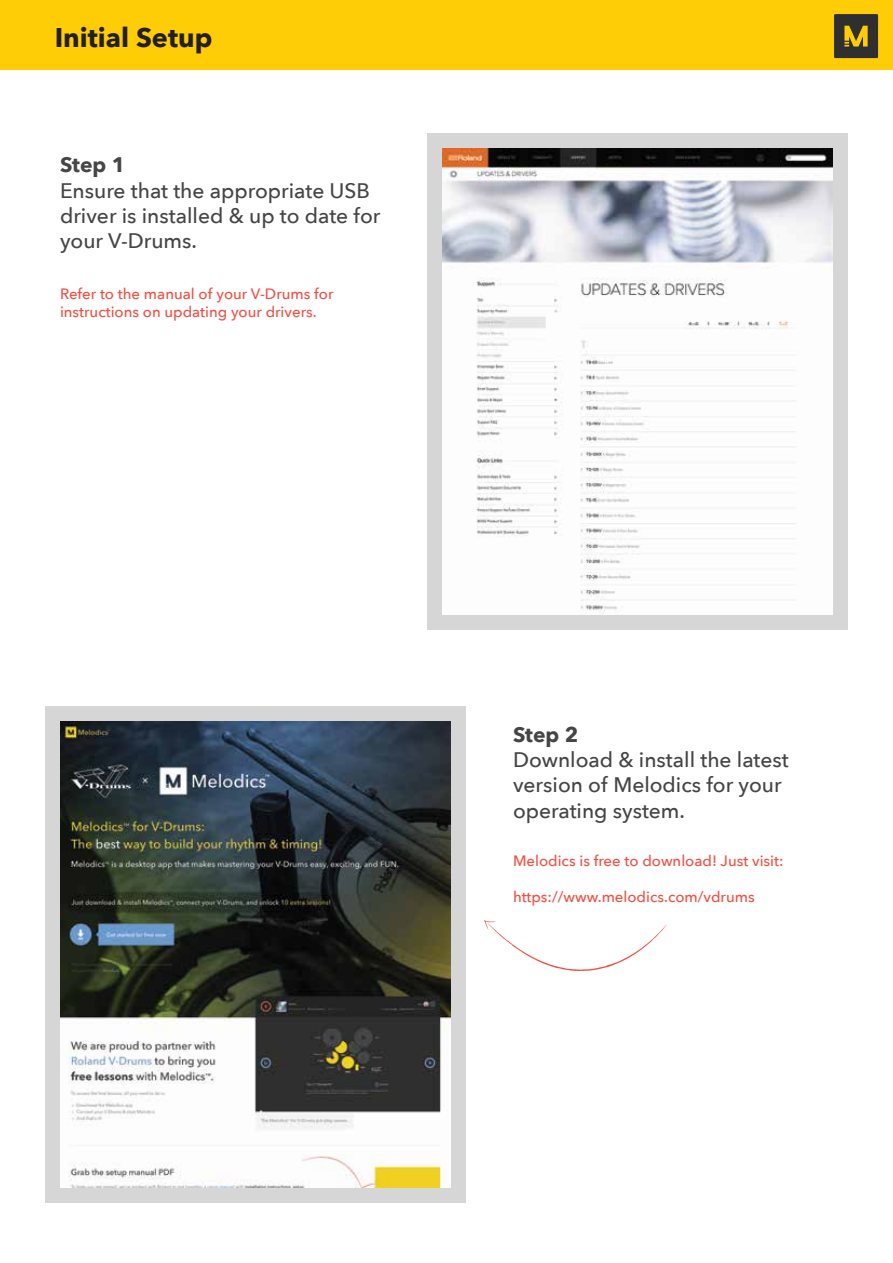
<style>
.page{position:relative;width:893px;height:1263px;background:#fff}
.page>*{position:absolute;margin:0;border:0;box-sizing:border-box;transform-origin:0 0}
.t1{font:700 27px "Avenir Next";color:#231f20}
.t2{font:500 21px/25.2px "Avenir Next";color:#454546}
.t3{font:700 21px "Avenir Next";color:#454546}
.t4{font:500 15px/18px "Avenir Next";color:#f04f43}
</style>
<div class="page">
<div style="left:0;top:0;width:893px;height:70px;background:#ffcd05"></div>
<svg style="left:834px;top:14px;width:44px;height:44px;background:#514927"></svg>
<div style="left:428px;top:134px;width:420px;height:496px;background:#d7d6d6"></div>
<img style="left:443px;top:149px;width:390px;height:466px">
<svg style="left:484px;top:920px;width:183px;height:51px"></svg>
<div style="left:45px;top:706px;width:420px;height:497px;background:#d7d6d6"></div>
<img style="left:60px;top:721px;width:390px;height:467px">
<p class="t1" style="left:55px;top:14px;width:159px">Initial Setup</p>
<p class="t3" style="left:60px;top:147px;width:67px">Step 1</p>
<p class="t2" style="left:60px;top:177px;width:322px">Ensure that the appropriate USB driver is installed &amp; up to date for your V-Drums.</p>
<p class="t4" style="left:60px;top:284px;width:275px">Refer to the manual of your V-Drums for instructions on updating your drivers.</p>
<p class="t3" style="left:513px;top:716px;width:67px">Step 2</p>
<p class="t2" style="left:513px;top:746px;width:277px">Download &amp; install the latest version of Melodics for your operating system.</p>
<p class="t4" style="left:513px;top:852px;width:272px">Melodics is free to download! Just visit:</p>
<p class="t4" style="left:513px;top:888px;width:243px">https://www.melodics.com/vdrums</p>
</div>
